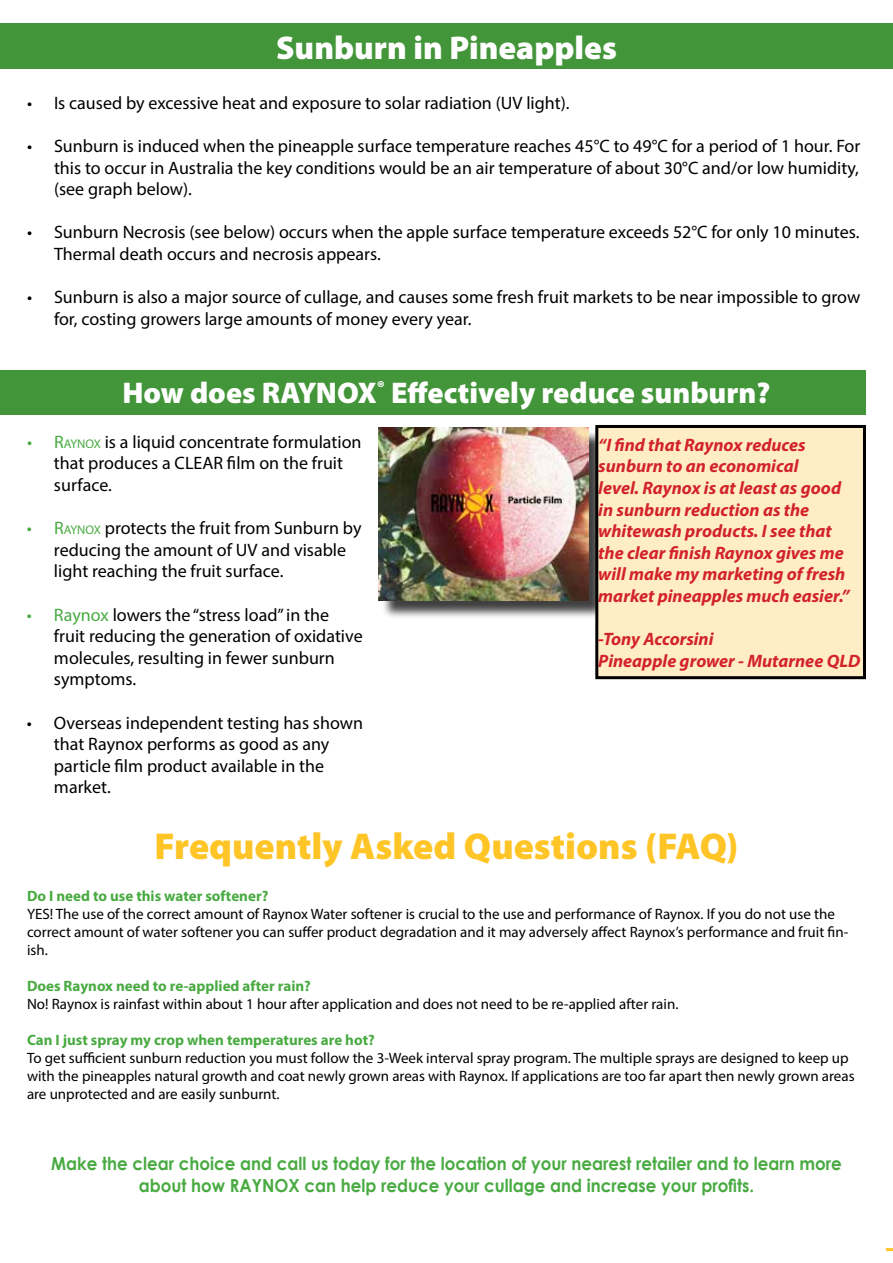
<style>
.page{position:relative;width:893px;height:1263px;background:#fff}
.page>*{position:absolute;margin:0;border:0;box-sizing:border-box;transform-origin:0 0}
.t1{font:900 37.5px "Myriad Pro";color:#ffc425}
.t2{font:900 33px "Myriad Pro";color:#fff}
.t3{font:900 30px "Myriad Pro";color:#fff}
.t4{font:18px/21.6px "Myriad Pro";color:#000}
.t5{font:italic 700 18px/21.6px "Myriad Pro";color:#d2232a}
.t6{font:700 18px/21.6px "Century Gothic";color:#49aa42;text-align:center;scale:.93 1}
.t7{font:15px/18px "Myriad Pro";color:#000}
.t8{font:700 15px "Myriad Pro";color:#49aa42}
.s1{color:#49aa42}
.s2{font-size:12.6px;color:#49aa42}
</style>
<div class="page">
<div style="left:0;top:24px;width:893px;height:45px;background:#439539"></div>
<div style="left:0;top:370px;width:866px;height:44px;background:#439539"></div>
<div style="left:381px;top:430px;width:226px;height:189px;background:#000;opacity:.75"></div>
<img style="left:379px;top:428px;width:209px;height:172px">
<svg style="left:886px;top:1248px;width:7px;height:3px"></svg>
<div style="left:597px;top:426px;width:267px;height:252px;background:#ffedc5"></div>
<div style="left:595px;top:425px;width:271px;height:254px;border:3px solid #000"></div>
<h2 class="t2" style="left:276px;top:29px;width:342px">Sunburn in Pineapples</h2>
<p class="t4" style="left:27px;top:92px;width:544px">• Is caused by excessive heat and exposure to solar radiation (UV light).</p>
<p class="t4" style="left:54px;top:135px;width:808px;text-align:justify;text-indent:-27px">• Sunburn is induced when the pineapple surface temperature reaches 45°C to 49°C for a period of 1 hour. For this to occur in Australia the key conditions would be an air temperature of about 30°C and/or low humidity, (see graph below).</p>
<p class="t4" style="left:54px;top:221px;width:807px;text-indent:-27px">• Sunburn Necrosis (see below) occurs when the apple surface temperature exceeds 52°C for only 10 minutes.<br>Thermal death occurs and necrosis appears.</p>
<p class="t4" style="left:54px;top:286px;width:808px;text-indent:-27px">• Sunburn is also a major source of cullage, and causes some fresh fruit markets to be near impossible to grow for, costing growers large amounts of money every year.</p>
<h3 class="t3" style="left:123px;top:376px;width:649px">How does RAYNOX<sup>®</sup> Effectively reduce sunburn?</h3>
<p class="t4" style="left:54px;top:431px;width:309px;text-indent:-27px"><span class="s1">• R</span><span class="s2">AYNOX</span> is a liquid concentrate formulation that produces a CLEAR film on the fruit surface.</p>
<p class="t4" style="left:54px;top:517px;width:309px;text-indent:-27px"><span class="s1">• R</span><span class="s2">AYNOX</span> protects the fruit from Sunburn by reducing the amount of UV and visable light reaching the fruit surface.</p>
<p class="t4" style="left:54px;top:603px;width:310px;text-indent:-27px"><span class="s1">• Raynox</span> lowers the “stress load” in the fruit reducing the generation of oxidative molecules, resulting in fewer sunburn symptoms.</p>
<p class="t4" style="left:54px;top:711px;width:311px;text-indent:-27px">• Overseas independent testing has shown that Raynox performs as good as any particle film product available in the market.</p>
<p class="t5" style="left:598px;top:433px;width:253px">“I find that Raynox reduces sunburn to an economical<br>level. Raynox is at least as good in sunburn reduction as the whitewash products. I see that the clear finish Raynox gives me will make my marketing of fresh market pineapples much easier.”</p>
<p class="t5" style="left:598px;top:628px;width:264px">-Tony Accorsini<br>Pineapple grower - Mutarnee QLD</p>
<h1 class="t1" style="left:154px;top:825px;width:586px">Frequently Asked Questions (FAQ)</h1>
<p class="t8" style="left:27px;top:886px;width:243px">Do I need to use this water softener?</p>
<p class="t7" style="left:27px;top:904px;width:823px">YES! The use of the correct amount of Raynox Water softener is crucial to the use and performance of Raynox. If you do not use the correct amount of water softener you can suffer product degradation and it may adversely affect Raynox’s performance and fruit fin&shy;ish.</p>
<p class="t8" style="left:27px;top:976px;width:285px">Does Raynox need to re-applied after rain?</p>
<p class="t7" style="left:27px;top:994px;width:653px">No! Raynox is rainfast within about 1 hour after application and does not need to be re-applied after rain.</p>
<p class="t8" style="left:27px;top:1030px;width:349px">Can I just spray my crop when temperatures are hot?</p>
<p class="t7" style="left:27px;top:1048px;width:829px">To get sufficient sunburn reduction you must follow the 3-Week interval spray program. The multiple sprays are designed to keep up with the pineapples natural growth and coat newly grown areas with Raynox. If applications are too far apart then newly grown areas are unprotected and are easily sunburnt.</p>
<p class="t6" style="left:51px;top:1152px;width:852px">Make the clear choice and call us today for the location of your nearest retailer and to learn more about how RAYNOX can help reduce your cullage and increase your profits.</p>
</div>
